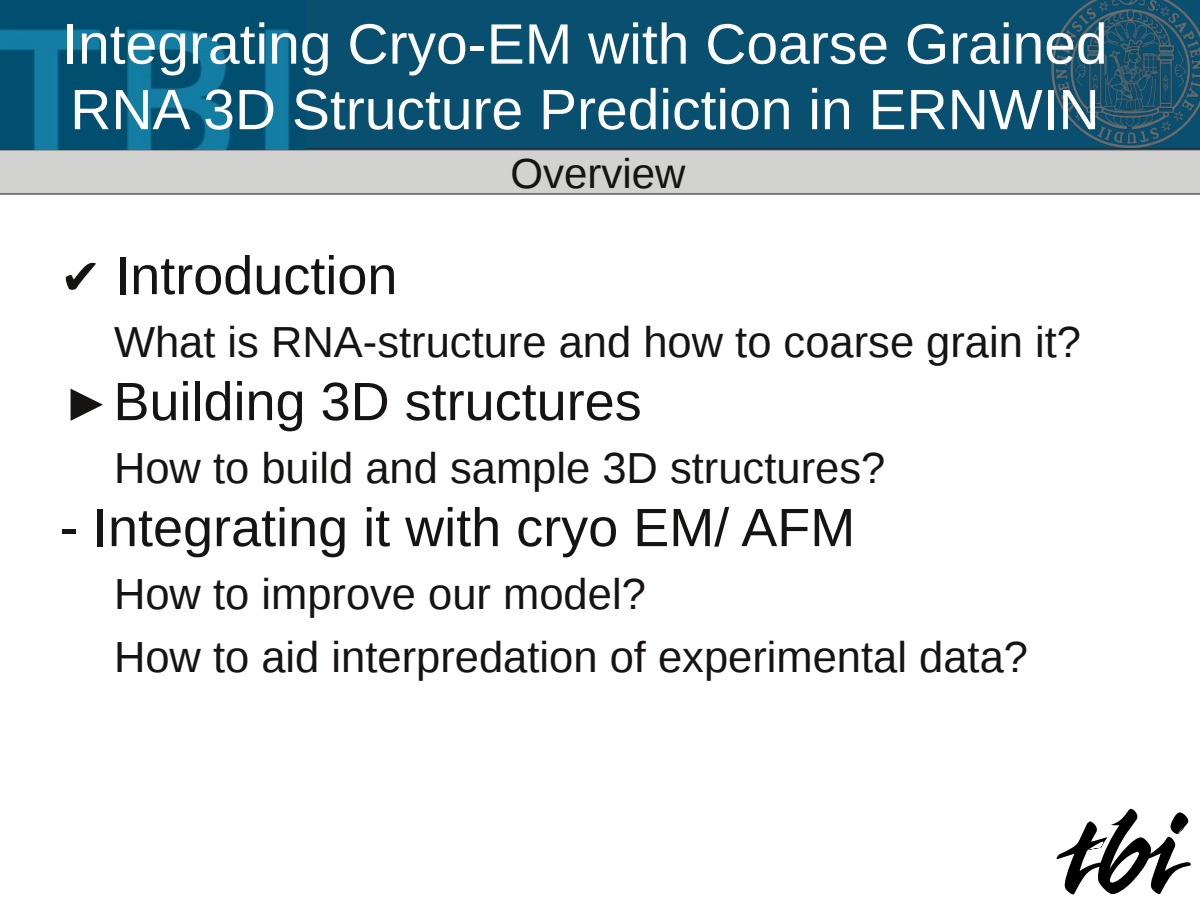
<style>
.page{position:relative;width:1200px;height:900px;background:#fff}
.page>*{position:absolute;margin:0;border:0;box-sizing:border-box;transform-origin:0 0}
.t1{font:57px/65.6px "Liberation Sans";color:#fff}
.t2{font:54px "Liberation Sans";color:#161413}
.t3{font:43.5px/63px "Liberation Sans";color:#161413}
.t4{font:42px "Liberation Sans";color:#161413}
</style>
<div class="page">
<svg style="left:1056px;top:809px;width:135px;height:85px"></svg>
<div style="left:306px;top:0;width:745px;height:149px;background:#095070"></div>
<div style="left:0;top:149px;width:1200px;height:45px;background:#d2d2d1"></div>
<img style="left:1051px;top:0;width:149px;height:150px">
<img style="left:0;top:0;width:306px;height:149px">
<h1 class="t1" style="left:62px;top:11px;width:1047px">Integrating Cryo-EM with Coarse Grained<br>RNA 3D Structure Prediction in ERNWIN</h1>
<p class="t4" style="left:511px;top:150px;width:177px">Overview</p>
<p class="t2" style="left:115px;top:245px;width:284px">Introduction</p>
<p class="t3" style="left:114px;top:311px;width:969px">What is RNA-structure and how to coarse grain it?</p>
<p class="t2" style="left:60px;top:371px;width:583px">►Building 3D structures</p>
<p class="t3" style="left:114px;top:437px;width:773px">How to build and sample 3D structures?</p>
<p class="t2" style="left:60px;top:497px;width:797px">- Integrating it with cryo EM/ AFM</p>
<p class="t3" style="left:114px;top:563px;width:916px">How to improve our model?<br>How to aid interpredation of experimental data?</p>
</div>
